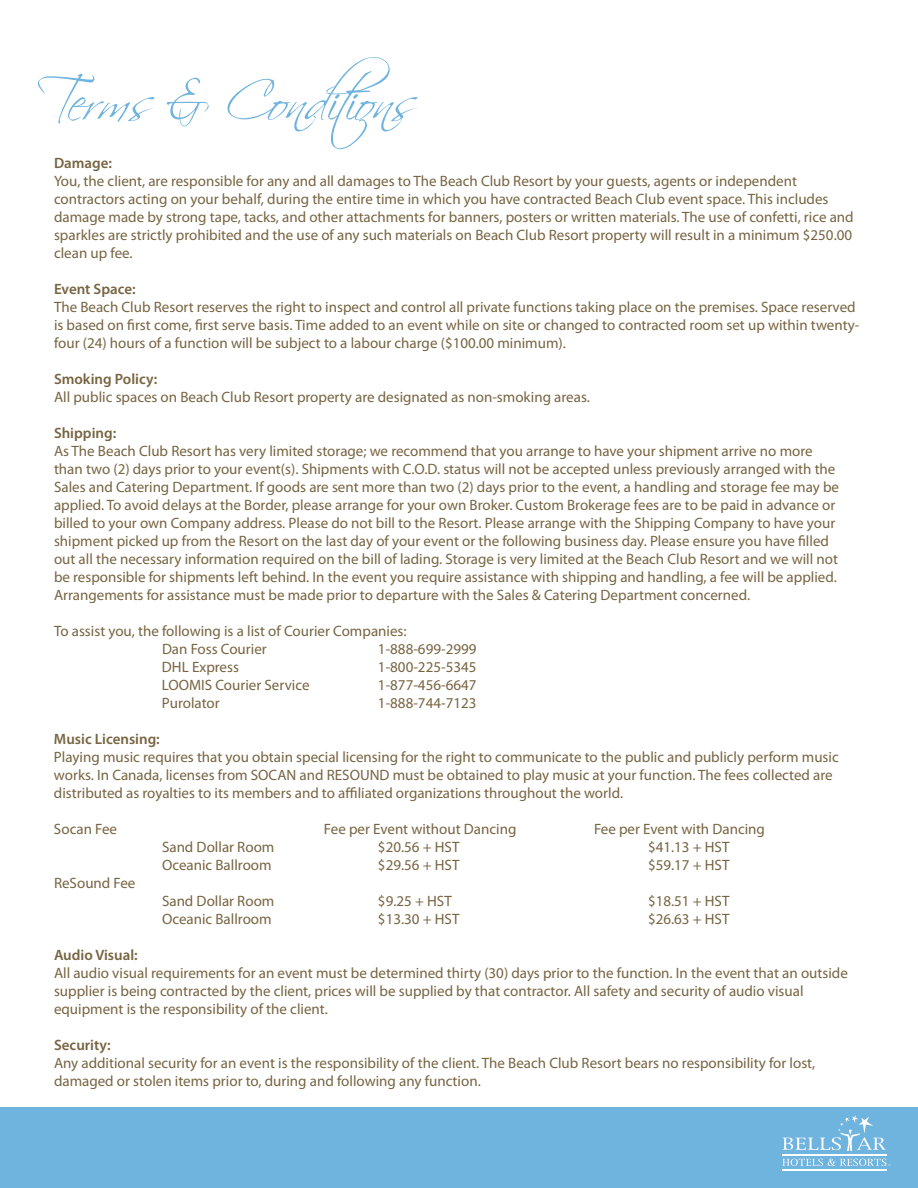
<style>
.page{position:relative;width:918px;height:1188px;background:#fff}
.page>*{position:absolute;margin:0;border:0;box-sizing:border-box;transform-origin:0 0}
.t1{font:54px "Scriptina Pro";color:#6fb4de}
.t2{font:15px/18px "Myriad Pro";color:#776441}
.t3{font:600 15px "Myriad Pro";color:#776441}
</style>
<div class="page">
<div style="left:0;top:1107px;width:918px;height:81px;background:#6fb4de"></div>
<svg style="left:782px;top:1115px;width:104px;height:36px"></svg>
<svg style="left:782px;top:1159px;width:109px;height:7px"></svg>
<hr style="left:782px;top:1154px;width:104px;height:1px;background:#fff">
<hr style="left:782px;top:1169px;width:104px;height:1px;background:#fff">
<h1 class="t1" style="left:54px;top:69px;width:356px">Terms &amp; Conditions</h1>
<p class="t3" style="left:54px;top:153px;width:60px">Damage:</p>
<p class="t2" style="left:54px;top:172px;width:801px">You, the client, are responsible for any and all damages to The Beach Club Resort by your guests, agents or independent contractors acting on your behalf, during the entire time in which you have contracted Beach Club event space. This includes damage made by strong tape, tacks, and other attachments for banners, posters or written materials. The use of confetti, rice and sparkles are strictly prohibited and the use of any such materials on Beach Club Resort property will result in a minimum $250.00 clean up fee.</p>
<p class="t3" style="left:54px;top:279px;width:83px">Event Space:</p>
<p class="t2" style="left:54px;top:298px;width:807px">The Beach Club Resort reserves the right to inspect and control all private functions taking place on the premises. Space reserved is based on first come, first serve basis. Time added to an event while on site or changed to contracted room set up within twenty&shy;four (24) hours of a function will be subject to a labour charge ($100.00 minimum).</p>
<p class="t3" style="left:54px;top:369px;width:105px">Smoking Policy:</p>
<p class="t2" style="left:54px;top:388px;width:537px">All public spaces on Beach Club Resort property are designated as non-smoking areas.</p>
<p class="t3" style="left:54px;top:423px;width:64px">Shipping:</p>
<p class="t2" style="left:54px;top:442px;width:787px">As The Beach Club Resort has very limited storage; we recommend that you arrange to have your shipment arrive no more than two (2) days prior to your event(s). Shipments with C.O.D. status will not be accepted unless previously arranged with the Sales and Catering Department. If goods are sent more than two (2) days prior to the event, a handling and storage fee may be applied. To avoid delays at the Border, please arrange for your own Broker. Custom Brokerage fees are to be paid in advance or billed to your own Company address. Please do not bill to the Resort. Please arrange with the Shipping Company to have your shipment picked up from the Resort on the last day of your event or the following business day. Please ensure you have filled out all the necessary information required on the bill of lading. Storage is very limited at the Beach Club Resort and we will not be responsible for shipments left behind. In the event you require assistance with shipping and handling, a fee will be applied.<br>Arrangements for assistance must be made prior to departure with the Sales &amp; Catering Department concerned.</p>
<p class="t2" style="left:162px;top:622px;width:246px;text-indent:-108px">To assist you, the following is a list of Courier Companies:<br>Dan Foss Courier</p>
<p class="t2" style="left:378px;top:640px;width:100px">1-888-699-2999</p>
<p class="t2" style="left:162px;top:658px;width:79px">DHL Express</p>
<p class="t2" style="left:378px;top:658px;width:100px">1-800-225-5345</p>
<p class="t2" style="left:162px;top:676px;width:149px">LOOMIS Courier Service</p>
<p class="t2" style="left:378px;top:676px;width:100px">1-877-456-6647</p>
<p class="t2" style="left:162px;top:694px;width:59px">Purolator</p>
<p class="t2" style="left:378px;top:694px;width:100px">1-888-744-7123</p>
<p class="t3" style="left:54px;top:729px;width:107px">Music Licensing:</p>
<p class="t2" style="left:54px;top:748px;width:786px">Playing music requires that you obtain special licensing for the right to communicate to the public and publicly perform music works. In Canada, licenses from SOCAN and RESOUND must be obtained to play music at your function. The fees collected are distributed as royalties to its members and to affiliated organizations throughout the world.</p>
<p class="t2" style="left:54px;top:820px;width:65px">Socan Fee</p>
<p class="t2" style="left:324px;top:820px;width:194px">Fee per Event without Dancing</p>
<p class="t2" style="left:594px;top:820px;width:172px">Fee per Event with Dancing</p>
<p class="t2" style="left:162px;top:838px;width:114px">Sand Dollar Room</p>
<p class="t2" style="left:378px;top:838px;width:83px">$20.56 + HST</p>
<p class="t2" style="left:648px;top:838px;width:83px">$41.13 + HST</p>
<p class="t2" style="left:162px;top:856px;width:111px">Oceanic Ballroom</p>
<p class="t2" style="left:378px;top:856px;width:83px">$29.56 + HST</p>
<p class="t2" style="left:648px;top:856px;width:83px">$59.17 + HST</p>
<p class="t2" style="left:54px;top:874px;width:83px">ReSound Fee</p>
<p class="t2" style="left:162px;top:892px;width:114px">Sand Dollar Room</p>
<p class="t2" style="left:378px;top:892px;width:75px">$9.25 + HST</p>
<p class="t2" style="left:648px;top:892px;width:83px">$18.51 + HST</p>
<p class="t2" style="left:162px;top:910px;width:111px">Oceanic Ballroom</p>
<p class="t2" style="left:378px;top:910px;width:83px">$13.30 + HST</p>
<p class="t2" style="left:648px;top:910px;width:83px">$26.63 + HST</p>
<p class="t3" style="left:54px;top:945px;width:85px">Audio Visual:</p>
<p class="t2" style="left:54px;top:964px;width:795px">All audio visual requirements for an event must be determined thirty (30) days prior to the function. In the event that an outside supplier is being contracted by the client, prices will be supplied by that contractor. All safety and security of audio visual equipment is the responsibility of the client.</p>
<p class="t3" style="left:54px;top:1035px;width:58px">Security:</p>
<p class="t2" style="left:54px;top:1054px;width:763px">Any additional security for an event is the responsibility of the client. The Beach Club Resort bears no responsibility for lost, damaged or stolen items prior to, during and following any function.</p>
</div>
